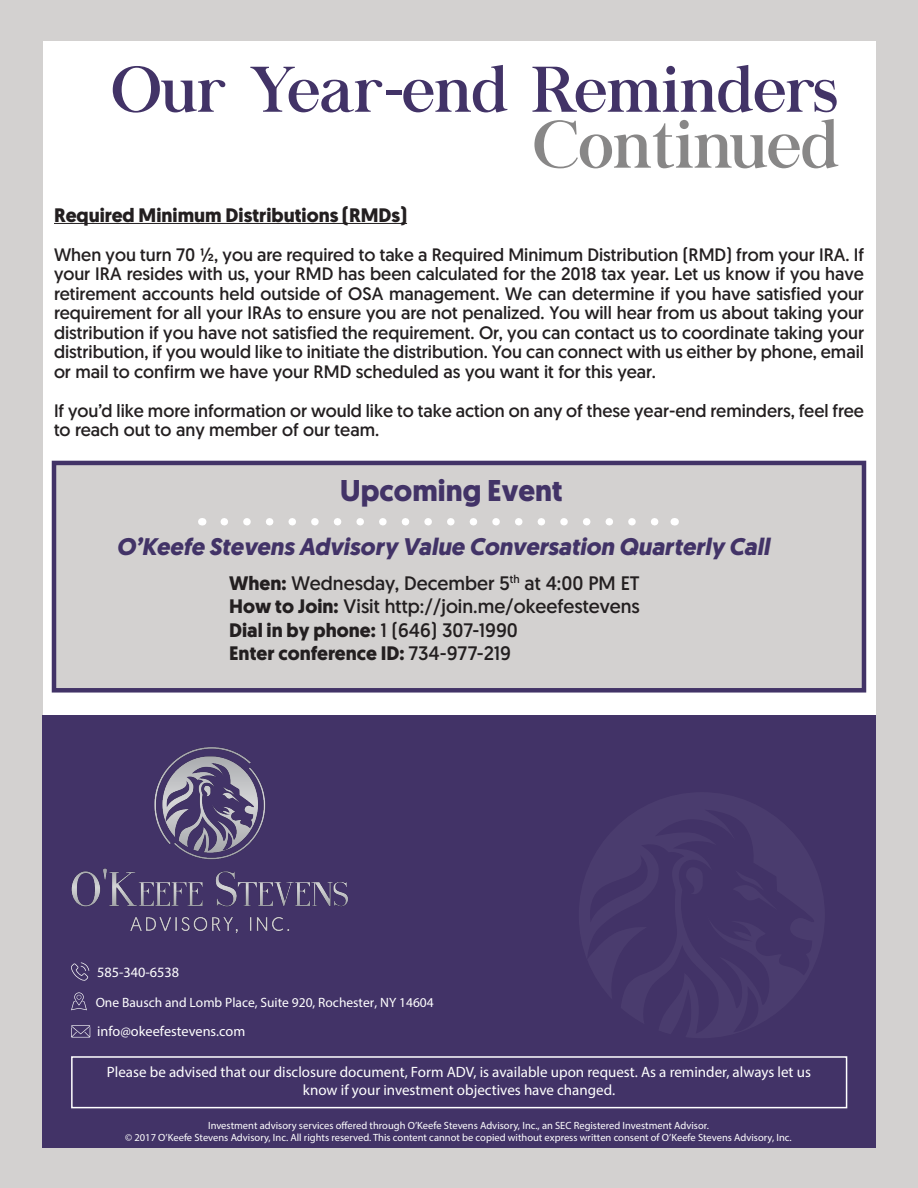
<style>
.page{position:relative;width:918px;height:1188px;background:#d3d1d0}
.page>*{position:absolute;margin:0;border:0;box-sizing:border-box;transform-origin:0 0}
.t1{font:66px "Chapaza";color:#888787}
.SUBTITLE{font:63.3px "Chapaza";color:#423367}
.t2{font:700 30px "Geomanist";color:#423367}
.t3{font:italic 700 24px "Geomanist";color:#423367}
.PARAGRAPH{font:700 19.5px "Geomanist";color:#231f20}
.t4{font:19.5px "Geomanist";color:#231f20}
.PARAGRAPH-2{font:18px/19.5px "Geomanist";color:#231f20;text-align:justify}
.t5{font:15px/18px "Myriad Pro";color:#fff;text-align:center}
.t6{font:14.25px "Myriad Pro";color:#fff}
.t7{font:13.5px "Myriad Pro";color:#fff}
.t8{font:10.5px "Myriad Pro";color:#fff}
.s1{font-weight:700}
.s2{font-weight:400}
</style>
<div class="page">
<div style="left:43px;top:41px;width:833px;height:1106px;background:#fff"></div>
<div style="left:42px;top:715px;width:834px;height:433px;background:#423367"></div>
<img style="left:71px;top:747px;width:277px;height:186px">
<svg style="left:71px;top:992px;width:16px;height:18px"></svg>
<svg style="left:71px;top:1025px;width:19px;height:13px"></svg>
<svg style="left:71px;top:962px;width:18px;height:19px"></svg>
<hr style="left:54px;top:223px;width:353px;height:1px;background:#231f20">
<div style="left:71px;top:1056px;width:776px;height:52px;border:2px solid #fff"></div>
<div style="left:54px;top:463px;width:810px;height:227px;background:#d3d1d0"></div>
<div style="left:52px;top:461px;width:814px;height:232px;border:4px solid #423367"></div>
<svg style="left:224px;top:518px;width:435px;height:8px"></svg>
<p class="SUBTITLE" style="left:112px;top:53px;width:728px">Our Year-end Reminders</p>
<p class="t1" style="left:533px;top:106px;width:307px">Continued</p>
<p class="PARAGRAPH" style="left:54px;top:202px;width:355px">Required Minimum Distributions (RMDs)</p>
<p class="PARAGRAPH-2" style="left:54px;top:244px;width:812px">When you turn 70 ½, you are required to take a Required Minimum Distribution (RMD) from your IRA. If your IRA resides with us, your RMD has been calculated for the 2018 tax year. Let us know if you have retirement accounts held outside of OSA management. We can determine if you have satisfied your requirement for all your IRAs to ensure you are not penalized. You will hear from us about taking your distribution if you have not satisfied the requirement. Or, you can contact us to coordinate taking your distribution, if you would like to initiate the distribution. You can connect with us either by phone, email or mail to confirm we have your RMD scheduled as you want it for this year.</p>
<p class="PARAGRAPH-2" style="left:54px;top:400px;width:812px">If you’d like more information or would like to take action on any of these year-end reminders, feel free to reach out to any member of our team.</p>
<p class="t2" style="left:340px;top:470px;width:225px">Upcoming Event</p>
<p class="t3" style="left:117px;top:531px;width:654px">O’Keefe Stevens Advisory Value Conversation Quarterly Call</p>
<p class="t4" style="left:229px;top:570px;width:412px"><span class="s1">When:</span> Wednesday, December 5<sup>th</sup> at 4:00 PM ET</p>
<p class="t4" style="left:229px;top:594px;width:412px"><span class="s1">How to Join:</span> Visit http://join.me/okeefestevens</p>
<p class="PARAGRAPH" style="left:229px;top:617px;width:290px">Dial in by phone: <span class="s2">1 (646) 307-1990</span></p>
<p class="PARAGRAPH" style="left:229px;top:640px;width:283px">Enter conference ID: <span class="s2">734-977-219</span></p>
<p class="t6" style="left:97px;top:963px;width:83px">585-340-6538</p>
<p class="t7" style="left:96px;top:994px;width:340px">One Bausch and Lomb Place, Suite 920, Rochester, NY 14604</p>
<p class="t6" style="left:97px;top:1023px;width:150px">info@okeefestevens.com</p>
<p class="t5" style="left:107px;top:1063px;width:706px">Please be advised that our disclosure document, Form ADV, is available upon request. As a reminder, always let us know if your investment objectives have changed.</p>
<p class="t8" style="left:208px;top:1119px;width:502px">Investment advisory services offered through O’Keefe Stevens Advisory, Inc., an SEC Registered Investment Advisor.</p>
<p class="t8" style="left:125px;top:1131px;width:668px">© 2017 O’Keefe Stevens Advisory, Inc. All rights reserved. This content cannot be copied without express written consent of O’Keefe Stevens Advisory, Inc.</p>
</div>
